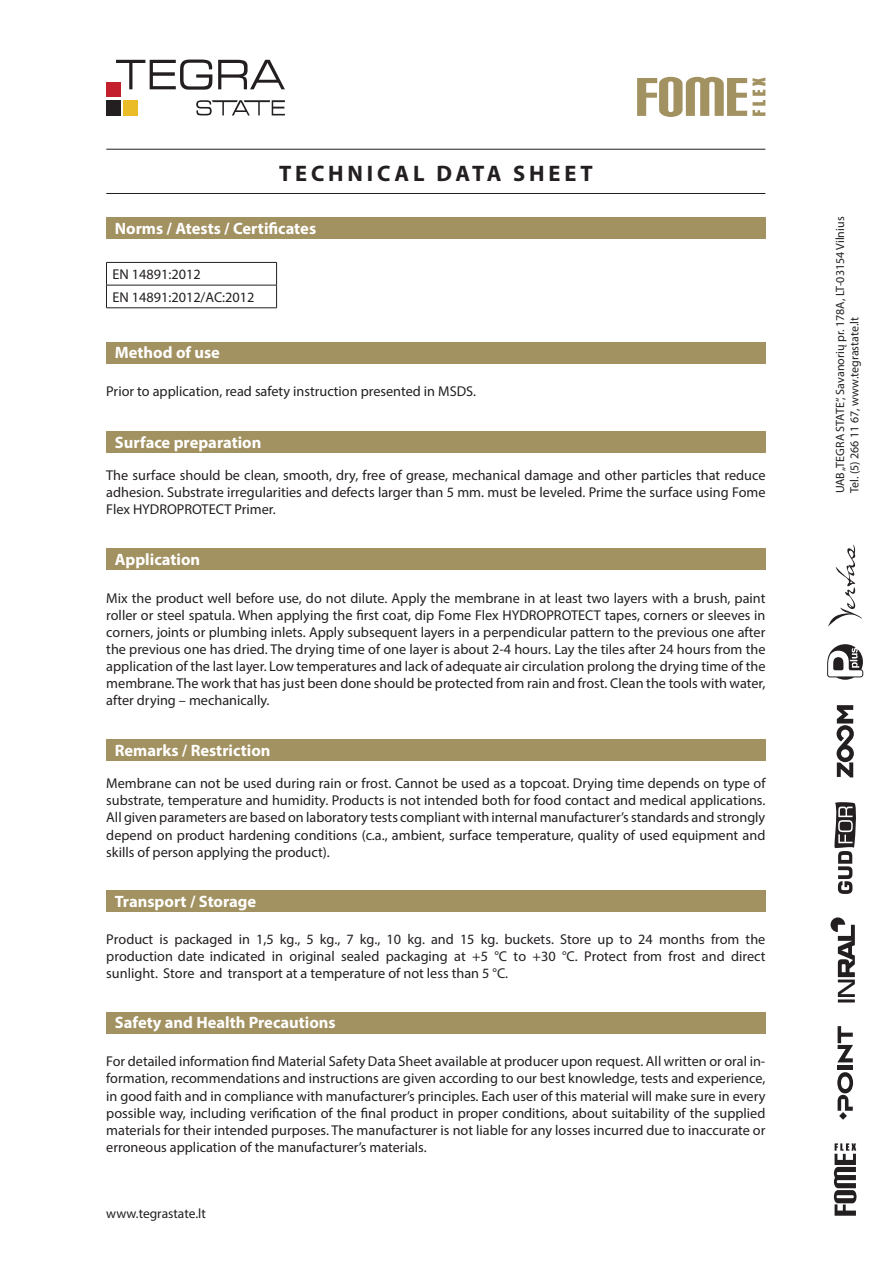
<style>
.page{position:relative;width:893px;height:1263px;background:#fff}
.page>*{position:absolute;margin:0;border:0;box-sizing:border-box;transform-origin:0 0}
.t1{font:700 22.5px "Myriad Pro";letter-spacing:.17em;color:#231f20}
.t2{font:700 16.5px "Myriad Pro";color:#fff}
.t3{font:14.25px/17.1px "Myriad Pro";color:#231f20;text-align:justify}
.t4{font:13.5px "Myriad Pro";color:#231f20}
.t5{font:12px/14.4px "Myriad Pro";color:#231f20}
</style>
<div class="page">
<div style="left:106px;top:82px;width:14px;height:15px;background:#c31f2d"></div>
<div style="left:124px;top:100px;width:14px;height:15px;background:#eabc27"></div>
<div style="left:106px;top:100px;width:14px;height:15px;background:#231f20"></div>
<svg style="left:116px;top:60px;width:169px;height:30px"></svg>
<svg style="left:196px;top:100px;width:89px;height:15px"></svg>
<svg style="left:834px;top:1143px;width:22px;height:73px"></svg>
<hr style="left:838px;top:1066px;width:15px;height:4px;background:#231f20">
<svg style="left:838px;top:1026px;width:15px;height:36px"></svg>
<svg style="left:837px;top:1072px;width:16px;height:39px"></svg>
<svg style="left:839px;top:1112px;width:8px;height:8px"></svg>
<svg style="left:827px;top:644px;width:36px;height:36px"></svg>
<svg style="left:828px;top:544px;width:34px;height:83px"></svg>
<hr style="left:838px;top:999px;width:17px;height:3px;background:#231f20">
<svg style="left:830px;top:917px;width:25px;height:80px"></svg>
<svg style="left:834px;top:802px;width:22px;height:92px"></svg>
<svg style="left:837px;top:705px;width:17px;height:72px"></svg>
<svg style="left:637px;top:77px;width:128px;height:40px"></svg>
<hr style="left:106px;top:193px;width:659px;height:1px;background:#231f20">
<hr style="left:106px;top:149px;width:659px;height:1px;background:#231f20">
<div style="left:106px;top:217px;width:659px;height:21px;background:#a29161"></div>
<hr style="left:106px;top:262px;width:171px;height:1px;background:#231f20">
<hr style="left:106px;top:285px;width:171px;height:1px;background:#231f20">
<svg style="left:106px;top:263px;width:1px;height:45px"></svg>
<svg style="left:276px;top:263px;width:1px;height:45px"></svg>
<hr style="left:106px;top:308px;width:171px;height:1px;background:#231f20">
<div style="left:106px;top:342px;width:659px;height:21px;background:#a29161"></div>
<div style="left:106px;top:739px;width:659px;height:21px;background:#a29161"></div>
<div style="left:106px;top:431px;width:659px;height:22px;background:#a29161"></div>
<div style="left:106px;top:548px;width:659px;height:22px;background:#a29161"></div>
<div style="left:106px;top:891px;width:659px;height:21px;background:#a29161"></div>
<div style="left:106px;top:1012px;width:659px;height:21px;background:#a29161"></div>
<h1 class="t1" style="left:279px;top:158px;width:315px">TECHNICAL DATA SHEET</h1>
<p class="t2" style="left:115px;top:217px;width:203px">Norms / Atests / Certificates</p>
<p class="t3" style="left:112px;top:263px;width:144px;line-height:22.6px">EN 14891:2012<br>EN 14891:2012/AC:2012</p>
<p class="t2" style="left:115px;top:342px;width:107px">Method of use</p>
<p class="t3" style="left:106px;top:383px;width:371px">Prior to application, read safety instruction presented in MSDS.</p>
<p class="t2" style="left:115px;top:432px;width:148px">Surface preparation</p>
<p class="t3" style="left:106px;top:467px;width:661px">The surface should be clean, smooth, dry, free of grease, mechanical damage and other particles that reduce adhesion. Substrate irregularities and defects larger than 5 mm. must be leveled. Prime the surface using Fome Flex HYDROPROTECT Primer.</p>
<p class="t2" style="left:115px;top:548px;width:87px">Application</p>
<p class="t3" style="left:106px;top:589px;width:661px">Mix the product well before use, do not dilute. Apply the membrane in at least two layers with a brush, paint roller or steel spatula. When applying the first coat, dip Fome Flex HYDROPROTECT tapes, corners or sleeves in corners, joints or plumbing inlets. Apply subsequent layers in a perpendicular pattern to the previous one after the previous one has dried. The drying time of one layer is about 2-4 hours. Lay the tiles after 24 hours from the application of the last layer. Low temperatures and lack of adequate air circulation prolong the drying time of the membrane. The work that has just been done should be protected from rain and frost. Clean the tools with water, after drying – mechanically.</p>
<p class="t2" style="left:115px;top:739px;width:157px">Remarks / Restriction</p>
<p class="t3" style="left:106px;top:775px;width:661px">Membrane can not be used during rain or frost. Cannot be used as a topcoat. Drying time depends on type of substrate, temperature and humidity. Products is not intended both for food contact and medical applications.<br>All given parameters are based on laboratory tests compliant with internal manufacturer’s standards and strongly depend on product hardening conditions (c.a., ambient, surface temperature, quality of used equipment and skills of person applying the product).</p>
<p class="t2" style="left:115px;top:891px;width:143px">Transport / Storage</p>
<p class="t3" style="left:106px;top:930px;width:661px">Product is packaged in 1,5 kg., 5 kg., 7 kg., 10 kg. and 15 kg. buckets. Store up to 24 months from the production date indicated in original sealed packaging at +5 °C to +30 °C. Protect from frost and direct sunlight. Store and transport at a temperature of not less than 5 °C.</p>
<p class="t2" style="left:115px;top:1012px;width:222px">Safety and Health Precautions</p>
<p class="t3" style="left:106px;top:1053px;width:661px">For detailed information find Material Safety Data Sheet available at producer upon request. All written or oral in&shy;formation, recommendations and instructions are given according to our best knowledge, tests and experience, in good faith and in compliance with manufacturer’s principles. Each user of this material will make sure in every possible way, including verification of the final product in proper conditions, about suitability of the supplied materials for their intended purposes. The manufacturer is not liable for any losses incurred due to inaccurate or erroneous application of the manufacturer’s materials.</p>
<p class="t4" style="left:106px;top:1205px;width:101px">www.tegrastate.lt</p>
<p class="t5" style="left:833px;top:493px;width:278px;rotate:-90deg">UAB „TEGRA STATE“, Savanorių pr. 178A, LT-03154 Vilnius<br>Tel. (5) 266 11 67, www.tegrastate.lt</p>
</div>
